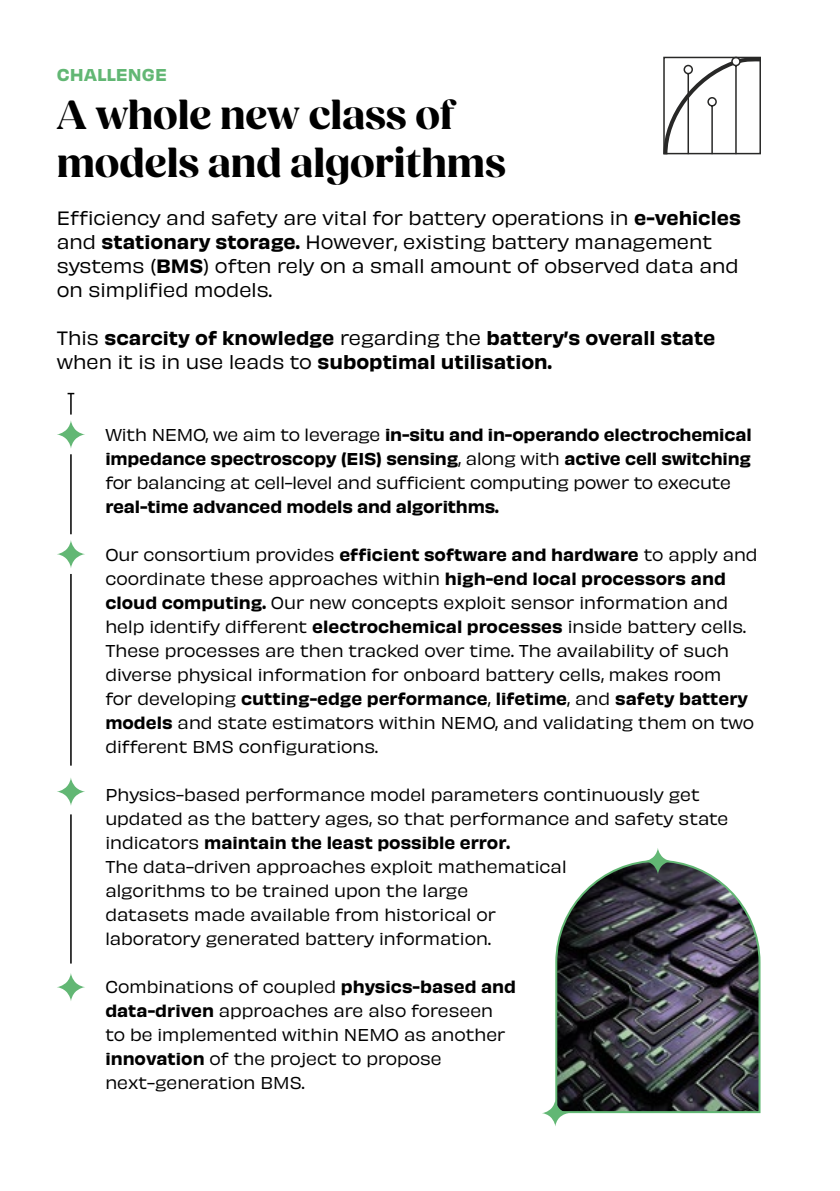
<style>
.page{position:relative;width:840px;height:1191px;background:#fff}
.page>*{position:absolute;margin:0;border:0;box-sizing:border-box;transform-origin:0 0}
.t1{font:700 42px/48px "Fields Display";color:#000}
.t2{font:18px/24px "Obviously";color:#000}
.t3{font:18px/24px "Obviously Semi";color:#000}
.t4{font:16px/24px "Obviously";color:#000}
.t5{font:16px/24px "Obviously Semi";letter-spacing:-.01em;color:#000}
.t6{font:16px "Obviously Semi";color:#62b774}
.s1{font-family:"Obviously Semi"}
.s2{font-family:"Obviously"}
</style>
<div class="page">
<svg style="left:663px;top:56px;width:98px;height:99px"></svg>
<hr style="left:70px;top:393px;width:2px;height:21px;background:#000">
<svg style="left:57px;top:420px;width:28px;height:28px"></svg>
<svg style="left:57px;top:540px;width:28px;height:28px"></svg>
<svg style="left:57px;top:778px;width:28px;height:28px"></svg>
<svg style="left:57px;top:973px;width:28px;height:28px"></svg>
<hr style="left:70px;top:454px;width:2px;height:80px;background:#000">
<hr style="left:70px;top:814px;width:2px;height:149px;background:#000">
<hr style="left:70px;top:574px;width:2px;height:191px;background:#000">
<svg style="left:555px;top:860px;width:206px;height:254px;background:#4c4e53"></svg>
<svg style="left:644px;top:848px;width:26px;height:26px"></svg>
<svg style="left:542px;top:1099px;width:26px;height:27px"></svg>
<p class="t6" style="left:57px;top:62px;width:112px">CHALLENGE</p>
<h1 class="t1" style="left:57px;top:92px;width:450px">A whole new class of models and algorithms</h1>
<p class="t2" style="left:57px;top:204px;width:685px">Efficiency and safety are vital for battery operations in <span class="s1">e-vehicles </span>and <span class="s1">stationary storage.</span> However, existing battery management systems (<span class="s1">BMS</span>) often rely on a small amount of observed data and on simplified models.</p>
<p class="t3" style="left:57px;top:324px;width:660px"><span class="s2">This</span> scarcity of knowledge <span class="s2">regarding the</span> battery’s overall state <span class="s2">when it is in use leads to</span> suboptimal utilisation.</p>
<p class="t5" style="left:105px;top:421px;width:647px"><span class="s2">With NEMO, we aim to leverage</span> in-situ and in-operando electrochemical impedance spectroscopy (EIS) sensing<span class="s2">, along with</span> active cell switching</p>
<p class="t4" style="left:105px;top:469px;width:626px">for balancing at cell-level and sufficient computing power to execute</p>
<p class="t5" style="left:105px;top:493px;width:394px">real-time advanced models and algorithms.</p>
<p class="t4" style="left:105px;top:541px;width:653px">Our consortium provides <span class="s1">efficient software and hardware</span> to apply and coordinate these approaches within <span class="s1">high-end local processors and cloud computing.</span> Our new concepts exploit sensor information and help identify different <span class="s1">electrochemical processes</span> inside battery cells.<br>These processes are then tracked over time. The availability of such diverse physical information for onboard battery cells, makes room</p>
<p class="t5" style="left:105px;top:685px;width:644px"><span class="s2">for developing</span> cutting-edge performance<span class="s2">,</span> lifetime<span class="s2">, and</span> safety battery</p>
<p class="t4" style="left:105px;top:709px;width:650px"><span class="s1">models</span> and state estimators within NEMO, and validating them on two different BMS configurations.</p>
<p class="t4" style="left:105px;top:781px;width:624px">Physics-based performance model parameters continuously get updated as the battery ages, so that performance and safety state</p>
<p class="t5" style="left:105px;top:829px;width:406px"><span class="s2">indicators</span> maintain the least possible error.</p>
<p class="t4" style="left:105px;top:853px;width:462px">The data-driven approaches exploit mathematical algorithms to be trained upon the large<br>datasets made available from historical or laboratory generated battery information.</p>
<p class="t4" style="left:105px;top:973px;width:412px">Combinations of coupled <span class="s1">physics-based and data-driven</span> approaches are also foreseen to be implemented within NEMO as another <span class="s1">innovation</span> of the project to propose next-generation BMS.</p>
</div>
